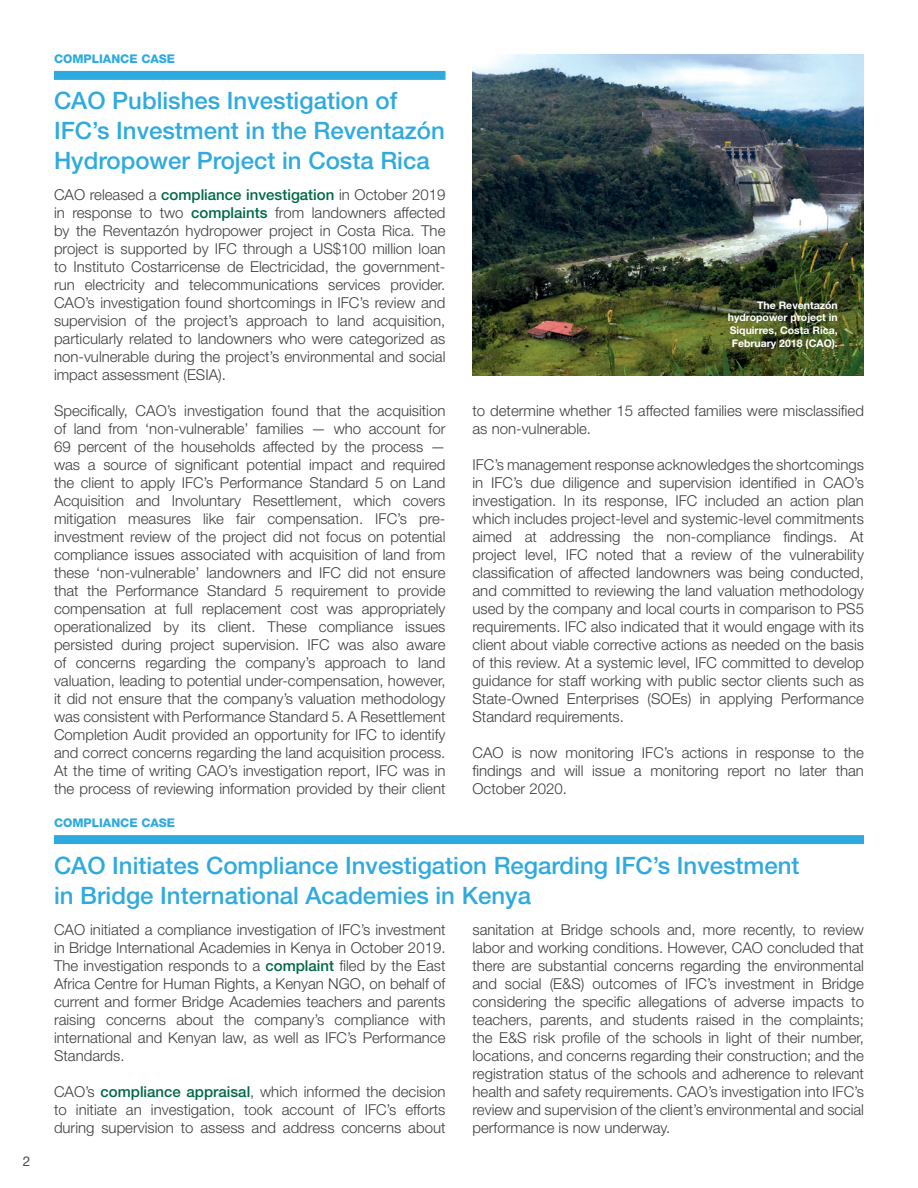
<style>
.page{position:relative;width:918px;height:1188px;background:#fff}
.page>*{position:absolute;margin:0;border:0;box-sizing:border-box;transform-origin:0 0}
.t1{font:500 24px/30px "Helvetica Neue LT Std";color:#2faadf}
.Body_Text{font:300 15px/18px "Helvetica Neue LT Std";color:#3e3e3f;text-align:justify}
.t2{font:13.5px "Helvetica Neue LT Std";color:#4b4c4d}
.t3{font:800 12px "Helvetica Neue LT Std";color:#2faadf}
.Photo_Caption_Gray{font:700 10.5px/12.6px "Helvetica Neue LT Std";color:#fff;text-align:right}
.s1{font-weight:500;color:#006944}
</style>
<div class="page">
<div style="left:54px;top:71px;width:392px;height:9px;background:#2faadf"></div>
<div style="left:54px;top:835px;width:810px;height:9px;background:#2faadf"></div>
<img style="left:472px;top:54px;width:392px;height:321px">
<p class="t2" style="left:23px;top:1153px;width:9px">2</p>
<h4 class="t3" style="left:54px;top:51px;width:123px">COMPLIANCE CASE</h4>
<h2 class="t1" style="left:54px;top:85px;width:392px">CAO Publishes Investigation of<br>IFC’s Investment in the Reventazón<br>Hydropower Project in Costa Rica</h2>
<p class="Body_Text" style="left:54px;top:186px;width:393px">CAO released a <span class="s1">compliance investigation</span> in October 2019 in response to two <span class="s1">complaints</span> from landowners affected by the Reventazón hydropower project in Costa Rica. The project is supported by IFC through a US$100 million loan to Instituto Costarricense de Electricidad, the government&shy;run electricity and telecommunications services provider.<br>CAO’s investigation found shortcomings in IFC’s review and supervision of the project’s approach to land acquisition, particularly related to landowners who were categorized as non-vulnerable during the project’s environmental and social impact assessment (ESIA).</p>
<p class="Body_Text" style="left:54px;top:402px;width:393px">Specifically, CAO’s investigation found that the acquisition of land from ‘non-vulnerable’ families — who account for 69 percent of the households affected by the process — was a source of significant potential impact and required the client to apply IFC’s Performance Standard 5 on Land Acquisition and Involuntary Resettlement, which covers mitigation measures like fair compensation. IFC’s pre&shy;investment review of the project did not focus on potential compliance issues associated with acquisition of land from these ‘non-vulnerable’ landowners and IFC did not ensure that the Performance Standard 5 requirement to provide compensation at full replacement cost was appropriately operationalized by its client. These compliance issues persisted during project supervision. IFC was also aware of concerns regarding the company’s approach to land valuation, leading to potential under-compensation, however, it did not ensure that the company’s valuation methodology was consistent with Performance Standard 5. A Resettlement Completion Audit provided an opportunity for IFC to identify and correct concerns regarding the land acquisition process.<br>At the time of writing CAO’s investigation report, IFC was in the process of reviewing information provided by their client</p>
<p class="Body_Text" style="left:472px;top:402px;width:393px">to determine whether 15 affected families were misclassified as non-vulnerable.</p>
<p class="Photo_Caption_Gray" style="left:728px;top:299px;width:112px">The Reventazón hydropower project in<br>Siquirres, Costa Rica,<br>February 2018 (CAO).</p>
<p class="Body_Text" style="left:472px;top:456px;width:393px">IFC’s management response acknowledges the shortcomings in IFC’s due diligence and supervision identified in CAO’s investigation. In its response, IFC included an action plan which includes project-level and systemic-level commitments aimed at addressing the non-compliance findings. At project level, IFC noted that a review of the vulnerability classification of affected landowners was being conducted, and committed to reviewing the land valuation methodology used by the company and local courts in comparison to PS5 requirements. IFC also indicated that it would engage with its client about viable corrective actions as needed on the basis of this review. At a systemic level, IFC committed to develop guidance for staff working with public sector clients such as State-Owned Enterprises (SOEs) in applying Performance Standard requirements.</p>
<p class="Body_Text" style="left:472px;top:744px;width:393px">CAO is now monitoring IFC’s actions in response to the findings and will issue a monitoring report no later than October 2020.</p>
<h4 class="t3" style="left:54px;top:816px;width:123px">COMPLIANCE CASE</h4>
<h2 class="t1" style="left:54px;top:850px;width:747px">CAO Initiates Compliance Investigation Regarding IFC’s Investment in Bridge International Academies in Kenya</h2>
<p class="Body_Text" style="left:54px;top:921px;width:393px">CAO initiated a compliance investigation of IFC’s investment in Bridge International Academies in Kenya in October 2019.<br>The investigation responds to a <span class="s1">complaint</span> filed by the East Africa Centre for Human Rights, a Kenyan NGO, on behalf of current and former Bridge Academies teachers and parents raising concerns about the company’s compliance with international and Kenyan law, as well as IFC’s Performance Standards.</p>
<p class="Body_Text" style="left:54px;top:1083px;width:393px">CAO’s <span class="s1">compliance appraisal</span>, which informed the decision to initiate an investigation, took account of IFC’s efforts during supervision to assess and address concerns about</p>
<p class="Body_Text" style="left:472px;top:921px;width:393px">sanitation at Bridge schools and, more recently, to review labor and working conditions. However, CAO concluded that there are substantial concerns regarding the environmental and social (E&amp;S) outcomes of IFC’s investment in Bridge considering the specific allegations of adverse impacts to teachers, parents, and students raised in the complaints; the E&amp;S risk profile of the schools in light of their number, locations, and concerns regarding their construction; and the registration status of the schools and adherence to relevant health and safety requirements. CAO’s investigation into IFC’s review and supervision of the client’s environmental and social performance is now underway.</p>
</div>
